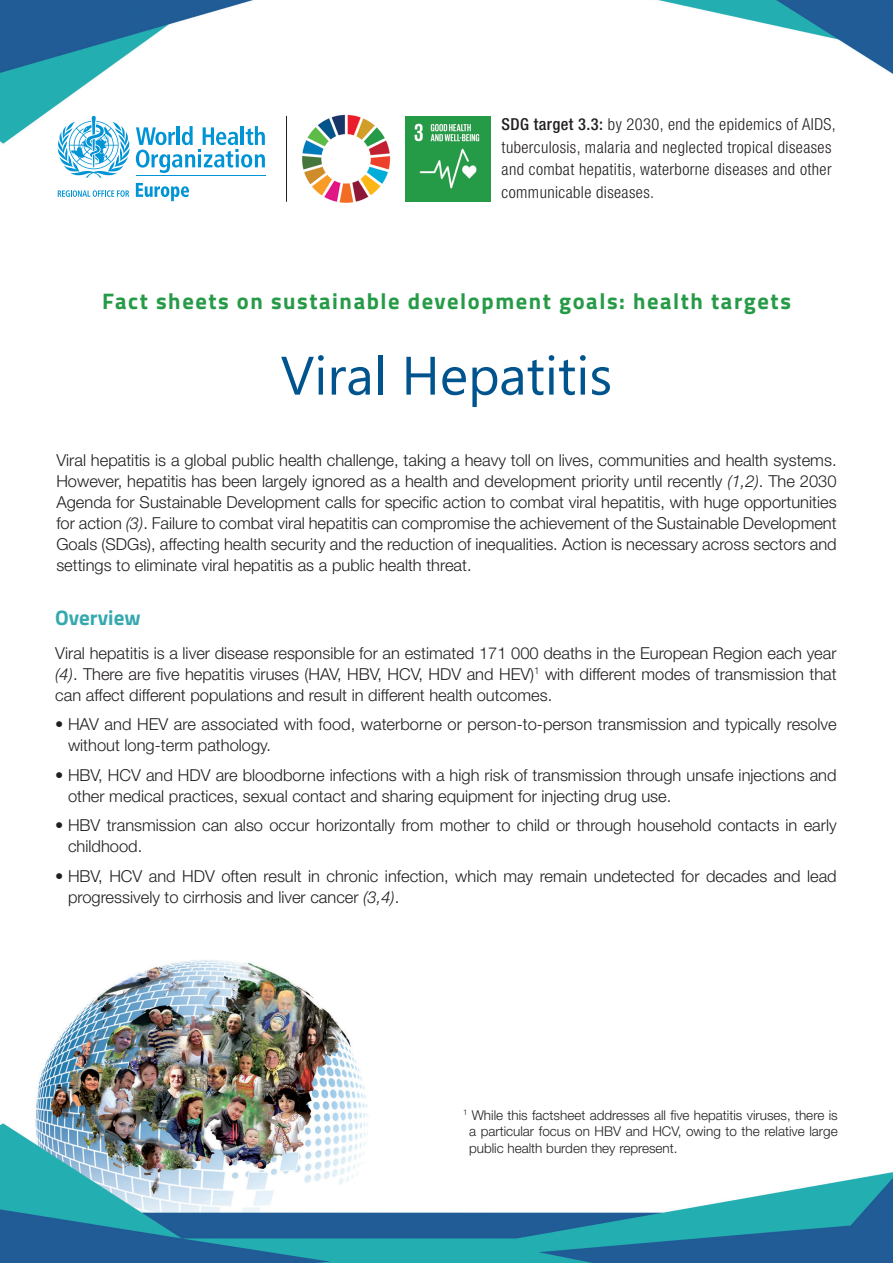
<style>
.page{position:relative;width:893px;height:1263px;background:#fff}
.page>*{position:absolute;margin:0;border:0;box-sizing:border-box;transform-origin:0 0}
.Titoli{font:54px "Segoe UI";color:#00548e}
.sottotitoli{font:700 22.5px "Titillium Web";letter-spacing:.07em;color:#269b47}
.sottotitoli-2{font:700 21px "Titillium Web";color:#36a9af}
.TESTO_NORMALE{font:300 16.5px/21px "Helvetica Neue LT Std";color:#231f20}
.TESTO_NORMALE-2{font:300 condensed 16.5px/22.5px "Helvetica Neue LT Std";letter-spacing:.025em;color:#231f20}
.TESTO_NORMALE-3{font:300 13.5px/16.5px "Helvetica Neue LT Std";color:#231f20;text-align:justify}
.s1{font-weight:500}
.s2{font-style:italic}
</style>
<div class="page">
<img style="left:0;top:0;width:893px;height:1263px">
<svg style="left:56px;top:116px;width:209px;height:85px"></svg>
<img style="left:406px;top:117px;width:85px;height:85px">
<img style="left:300px;top:113px;width:92px;height:92px">
<hr style="left:286px;top:116px;width:1px;height:86px;background:#231f20">
<p class="TESTO_NORMALE-2" style="left:502px;top:113px;width:336px"><span class="s1">SDG target 3.3:</span> by 2030, end the epidemics of AIDS, tuberculosis, malaria and neglected tropical diseases and combat hepatitis, waterborne diseases and other communicable diseases.</p>
<p class="sottotitoli" style="left:102px;top:284px;width:690px">Fact sheets on sustainable development goals: health targets</p>
<p class="Titoli" style="left:281px;top:338px;width:333px">Viral Hepatitis</p>
<p class="TESTO_NORMALE" style="left:56px;top:449px;width:782px;text-align:justify">Viral hepatitis is a global public health challenge, taking a heavy toll on lives, communities and health systems.<br>However, hepatitis has been largely ignored as a health and development priority until recently <span class="s2">(1,2)</span>. The 2030<br>Agenda for Sustainable Development calls for specific action to combat viral hepatitis, with huge opportunities for action <span class="s2">(3)</span>. Failure to combat viral hepatitis can compromise the achievement of the Sustainable Development Goals (SDGs), affecting health security and the reduction of inequalities. Action is necessary across sectors and settings to eliminate viral hepatitis as a public health threat.</p>
<p class="sottotitoli-2" style="left:55px;top:601px;width:87px">Overview</p>
<p class="TESTO_NORMALE" style="left:55px;top:642px;width:783px;text-align:justify">Viral hepatitis is a liver disease responsible for an estimated 171 000 deaths in the European Region each year <span class="s2">(4)</span>. There are five hepatitis viruses (HAV, HBV, HCV, HDV and HEV)<sup>1</sup> with different modes of transmission that can affect different populations and result in different health outcomes.</p>
<p class="TESTO_NORMALE" style="left:68px;top:713px;width:770px;text-indent:-13px">• HAV and HEV are associated with food, waterborne or person-to-person transmission and typically resolve without long-term pathology.</p>
<p class="TESTO_NORMALE" style="left:68px;top:764px;width:770px;text-indent:-13px">• HBV, HCV and HDV are bloodborne infections with a high risk of transmission through unsafe injections and other medical practices, sexual contact and sharing equipment for injecting drug use.</p>
<p class="TESTO_NORMALE" style="left:68px;top:814px;width:770px;text-indent:-13px">• HBV transmission can also occur horizontally from mother to child or through household contacts in early childhood.</p>
<p class="TESTO_NORMALE" style="left:68px;top:865px;width:770px;text-indent:-13px">• HBV, HCV and HDV often result in chronic infection, which may remain undetected for decades and lead progressively to cirrhosis and liver cancer <span class="s2">(3,4)</span>.</p>
<p class="TESTO_NORMALE-3" style="left:469px;top:1106px;width:370px;text-indent:-6px"><sup>1</sup> While this factsheet addresses all five hepatitis viruses, there is a particular focus on HBV and HCV, owing to the relative large public health burden they represent.</p>
</div>
